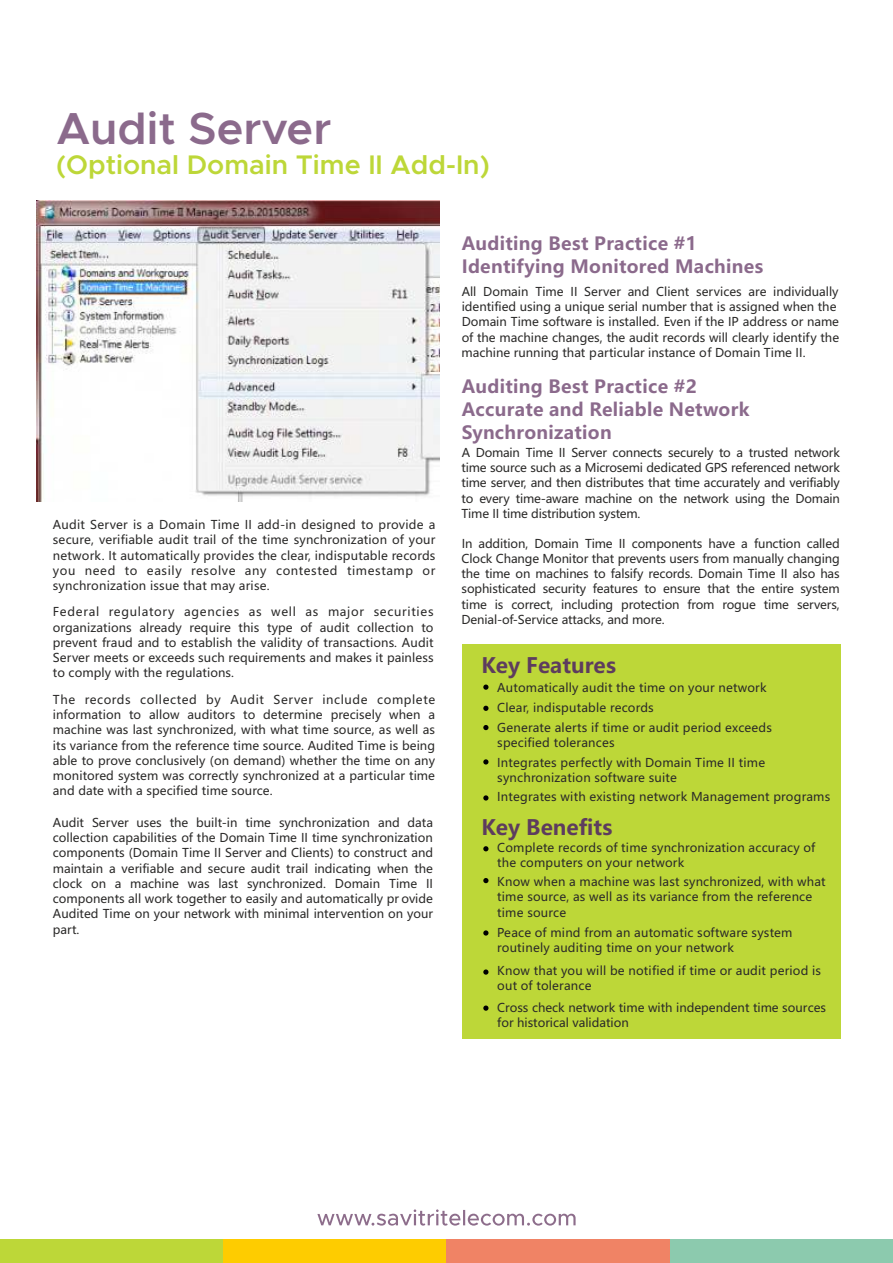
<style>
.page{position:relative;width:893px;height:1263px;background:#fff}
.page>*{position:absolute;margin:0;border:0;box-sizing:border-box;transform-origin:0 0}
.t1{font:600 45px "Metropolis";color:#8b6a8c}
.t2{font:600 27px "Metropolis";color:#bdd738}
.t3{font:700 21px "Microsoft Ya Hei UI";color:#5d3c5e}
.t4{font:700 18px/22.8px "Microsoft Ya Hei UI";letter-spacing:.015em;color:#8b6a8c}
.t5{font:12px/15.3px "Microsoft Ya Hei UI";letter-spacing:.01em;color:#2b2a29}
</style>
<div class="page">
<div style="left:462px;top:644px;width:378px;height:394px;background:#bdd738"></div>
<svg style="left:483px;top:684px;width:5px;height:6px"></svg>
<svg style="left:483px;top:846px;width:5px;height:5px"></svg>
<svg style="left:483px;top:706px;width:5px;height:5px"></svg>
<svg style="left:483px;top:725px;width:5px;height:5px"></svg>
<svg style="left:483px;top:759px;width:5px;height:5px"></svg>
<svg style="left:483px;top:795px;width:5px;height:5px"></svg>
<svg style="left:483px;top:878px;width:5px;height:5px"></svg>
<svg style="left:483px;top:930px;width:5px;height:5px"></svg>
<svg style="left:483px;top:969px;width:5px;height:6px"></svg>
<svg style="left:483px;top:1005px;width:5px;height:6px"></svg>
<img style="left:36px;top:201px;width:404px;height:300px">
<div style="left:670px;top:1239px;width:223px;height:24px;background:#8ccaae"></div>
<div style="left:223px;top:1239px;width:223px;height:24px;background:#fecc00"></div>
<div style="left:446px;top:1239px;width:224px;height:24px;background:#f08365"></div>
<div style="left:0;top:1239px;width:223px;height:24px;background:#bdd738"></div>
<svg style="left:317px;top:1209px;width:259px;height:16px"></svg>
<h1 class="t1" style="left:56px;top:108px;width:276px">Audit Server</h1>
<h2 class="t2" style="left:56px;top:153px;width:435px">(Optional Domain Time II Add-In)</h2>
<p class="t5" style="left:53px;top:518px;width:384px;text-align:justify">Audit Server is a Domain Time II add-in designed to provide a secure, verifiable audit trail of the time synchronization of your network. It automatically provides the clear, indisputable records you need to easily resolve any contested timestamp or synchronization issue that may arise.</p>
<p class="t5" style="left:53px;top:605px;width:382px;text-align:justify">Federal regulatory agencies as well as major securities organizations already require this type of audit collection to prevent fraud and to establish the validity of transactions. Audit Server meets or exceeds such requirements and makes it painless to comply with the regulations.</p>
<p class="t5" style="left:53px;top:693px;width:384px;text-align:justify">The records collected by Audit Server include complete information to allow auditors to determine precisely when a machine was last synchronized, with what time source, as well as its variance from the reference time source. Audited Time is being able to prove conclusively (on demand) whether the time on any monitored system was correctly synchronized at a particular time and date with a specified time source.</p>
<p class="t5" style="left:53px;top:816px;width:382px;text-align:justify">Audit Server uses the built-in time synchronization and data collection capabilities of the Domain Time II time synchronization components (Domain Time II Server and Clients) to construct and maintain a verifiable and secure audit trail indicating when the clock on a machine was last synchronized. Domain Time II components all work together to easily and automatically pr ovide Audited Time on your network with minimal intervention on your part.</p>
<h3 class="t4" style="left:462px;top:234px;width:303px">Auditing Best Practice #1<br>Identifying Monitored Machines</h3>
<p class="t5" style="left:462px;top:285px;width:379px">All Domain Time II Server and Client services are individually identified using a unique serial number that is assigned when the Domain Time software is installed. Even if the IP address or name of the machine changes, the audit records will clearly identify the machine running that particular instance of Domain Time II.</p>
<h3 class="t4" style="left:462px;top:377px;width:289px">Auditing Best Practice #2<br>Accurate and Reliable Network<br>Synchronization</h3>
<p class="t5" style="left:462px;top:446px;width:380px;text-align:justify">A Domain Time II Server connects securely to a trusted network time source such as a Microsemi dedicated GPS referenced network time server, and then distributes that time accurately and verifiably to every time-aware machine on the network using the Domain Time II time distribution system.</p>
<p class="t5" style="left:462px;top:536px;width:380px;text-align:justify">In addition, Domain Time II components have a function called Clock Change Monitor that prevents users from manually changing the time on machines to falsify records. Domain Time II also has sophisticated security features to ensure that the entire system time is correct, including protection from rogue time servers, Denial-of-Service attacks, and more.</p>
<h3 class="t3" style="left:481px;top:656px;width:136px">Key Features</h3>
<p class="t5" style="left:497px;top:678px;width:276px;line-height:20.1px">Automatically audit the time on your network<br>Clear, indisputable records<br>Generate alerts if time or audit period exceeds</p>
<p class="t5" style="left:497px;top:734px;width:269px;line-height:20px">specified tolerances<br>Integrates perfectly with Domain Time II time</p>
<p class="t5" style="left:497px;top:769px;width:335px;line-height:19px">synchronization software suite<br>Integrates with existing network Management programs</p>
<h3 class="t3" style="left:481px;top:817px;width:133px">Key Benefits</h3>
<p class="t5" style="left:497px;top:841px;width:320px">Complete records of time synchronization accuracy of the computers on your network</p>
<p class="t5" style="left:497px;top:875px;width:330px">Know when a machine was last synchronized, with what time source, as well as its variance from the reference time source</p>
<p class="t5" style="left:497px;top:926px;width:297px">Peace of mind from an automatic software system routinely auditing time on your network</p>
<p class="t5" style="left:497px;top:964px;width:325px">Know that you will be notified if time or audit period is out of tolerance</p>
<p class="t5" style="left:497px;top:1001px;width:330px">Cross check network time with independent time sources for historical validation</p>
</div>
